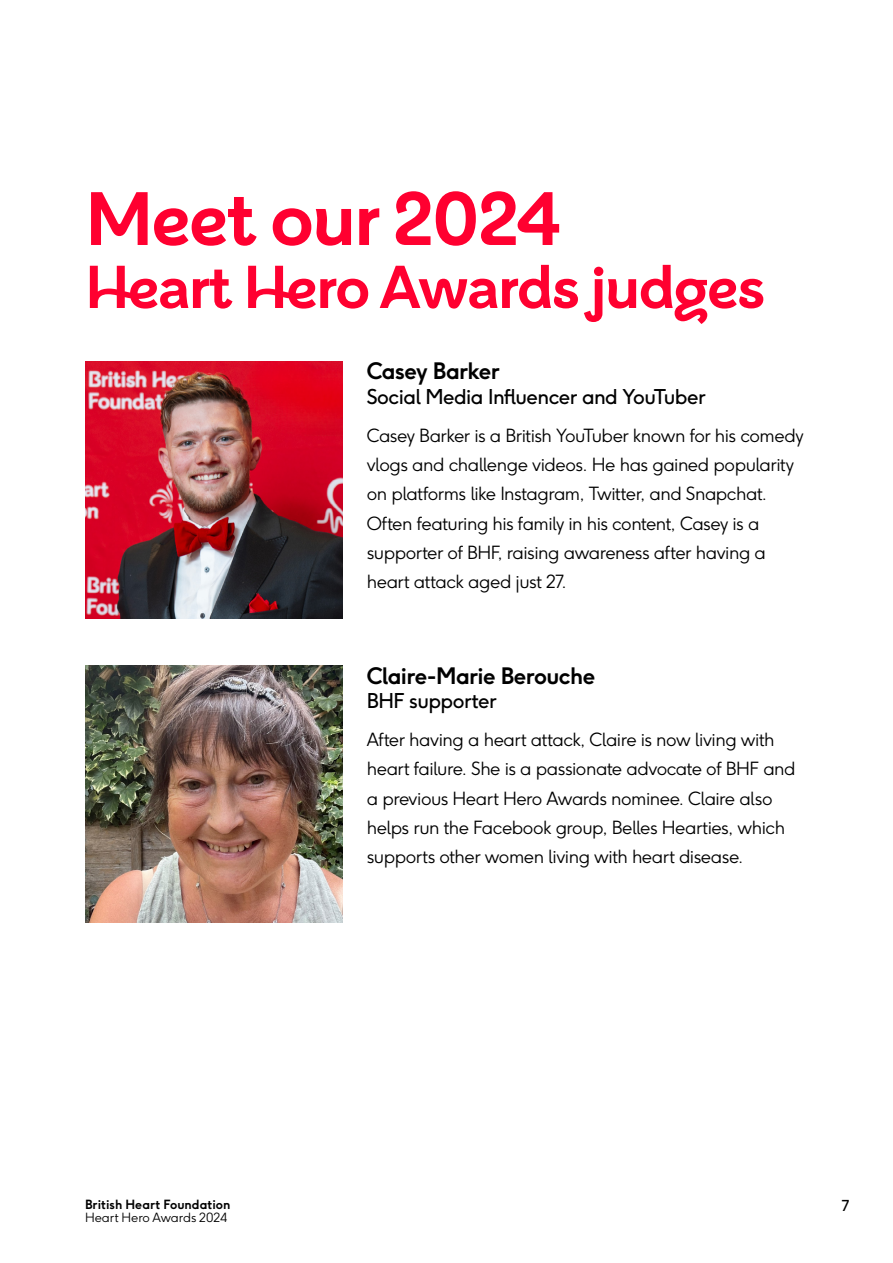
<style>
.page{position:relative;width:893px;height:1263px;background:#fff}
.page>*{position:absolute;margin:0;border:0;box-sizing:border-box;transform-origin:0 0}
.t1{font:700 75px "BHF Beats";letter-spacing:-.02em;color:#ff0030}
.t2{font:700 60px "BHF Beats";letter-spacing:-.02em;color:#ff0030}
.t3{font:700 22.5px "F37 Ginger";letter-spacing:-.03em;color:#000}
.t4{font:20.25px "F37 Ginger";letter-spacing:-.025em;color:#000}
.t5{font:300 18px/29.2px "F37 Ginger";letter-spacing:-.025em;color:#000}
.t6{font:15px "F37 Ginger";color:#000}
.t7{font:700 12.6px "F37 Ginger";color:#000}
.t8{font:300 12.6px "F37 Ginger";color:#000}
</style>
<div class="page">
<img style="left:85px;top:361px;width:257px;height:258px">
<img style="left:85px;top:665px;width:257px;height:258px">
<h1 class="t1" style="left:85px;top:174px;width:478px">Meet our 2024</h1>
<h2 class="t2" style="left:85px;top:251px;width:682px">Heart Hero Awards judges</h2>
<p class="t3" style="left:367px;top:357px;width:135px">Casey Barker</p>
<p class="t4" style="left:367px;top:384px;width:340px">Social Media Influencer and YouTuber</p>
<p class="t5" style="left:367px;top:421px;width:438px">Casey Barker is a British YouTuber known for his comedy vlogs and challenge videos. He has gained popularity on platforms like Instagram, Twitter, and Snapchat.<br>Often featuring his family in his content, Casey is a supporter of BHF, raising awareness after having a heart attack aged just 27.</p>
<p class="t3" style="left:367px;top:661px;width:230px">Claire-Marie Berouche</p>
<p class="t4" style="left:367px;top:688px;width:131px">BHF supporter</p>
<p class="t5" style="left:367px;top:725px;width:430px">After having a heart attack, Claire is now living with heart failure. She is a passionate advocate of BHF and a previous Heart Hero Awards nominee. Claire also helps run the Facebook group, Belles Hearties, which supports other women living with heart disease.</p>
<p class="t7" style="left:85px;top:1196px;width:147px">British Heart Foundation</p>
<p class="t6" style="left:842px;top:1196px;width:9px">7</p>
<p class="t8" style="left:85px;top:1209px;width:144px">Heart Hero Awards 2024</p>
</div>
